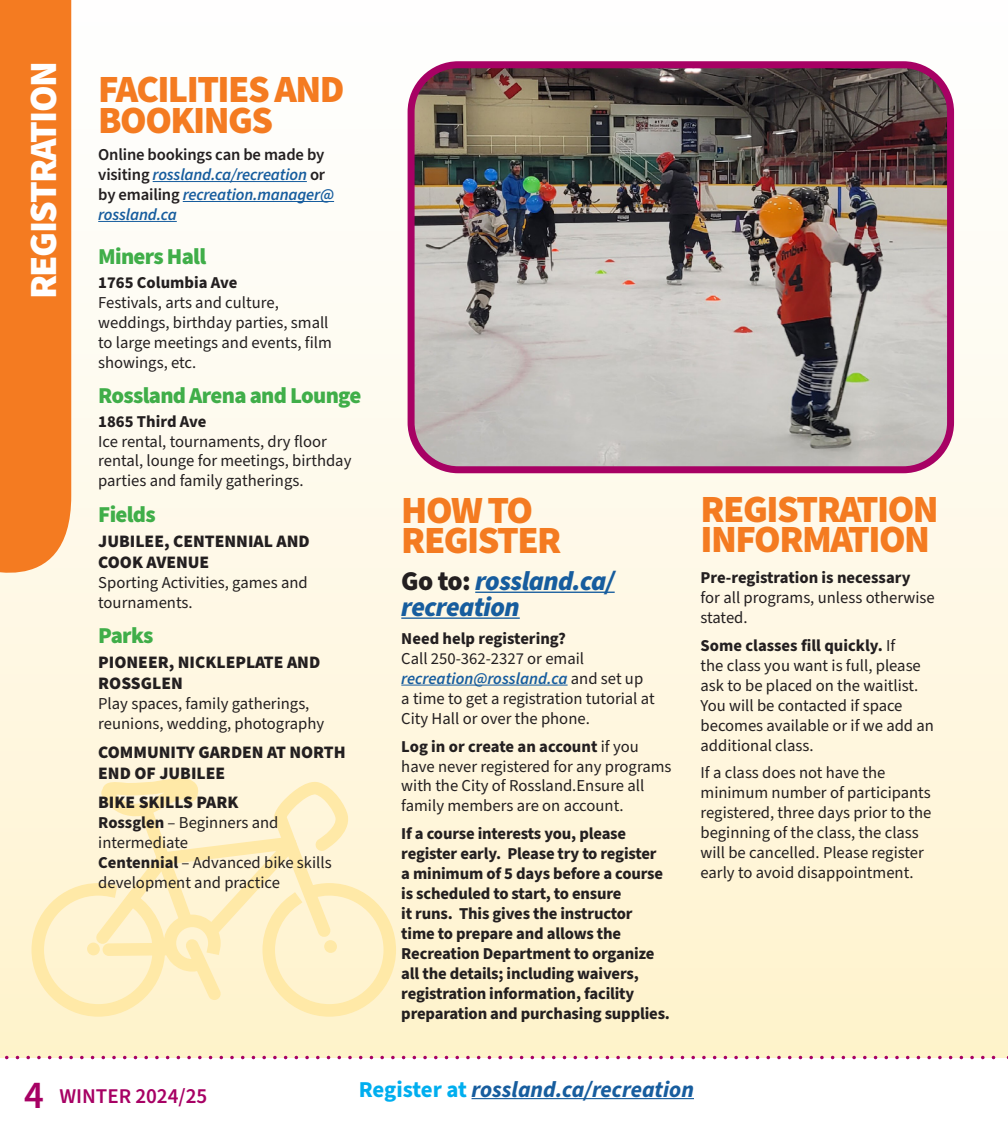
<style>
.page{position:relative;width:1008px;height:1134px;background:#fff}
.page>*{position:absolute;margin:0;border:0;box-sizing:border-box;transform-origin:0 0}
.HEAD_level_2{font:900 38.5px/30.1px "Source Sans Pro";letter-spacing:-.04em;color:#f47b21}
.HEAD_level_1{font:900 38.5px "Source Sans Pro";letter-spacing:-.04em;color:#fff}
.Body_sans{font:italic 900 27.12px/25.9px "Source Sans Pro";letter-spacing:-.02em;color:#175d9e}
.HEAD_level_3{font:900 22.75px "Source Sans Pro";letter-spacing:-.03em;color:#40ae49}
.t1{font:italic 700 22.75px "Source Sans Pro";color:#175d9e}
.t2{font:600 21px "Source Sans Pro";color:#a70164}
.HEAD_level_4{font:900 17.5px/21px "Source Sans Pro";color:#231f20}
.Body_sans-2{font:16.62px/19.9px "Source Sans Pro";color:#231f20}
.Body_sans-3{font:700 16.62px/19.9px "Source Sans Pro";letter-spacing:-.01em;color:#231f20}
.Body_sans-4{font:italic 600 16.62px/19.9px "Source Sans Pro";letter-spacing:-.01em;color:#175d9e}
.s1{font-style:normal;color:#231f20}
.s2{font-weight:700}
.s3{font-weight:600;font-style:italic;color:#175d9e}
.s4{font-size:38.5px}
.s5{font-style:normal;color:#00aeef}
</style>
<div class="page">
<div style="left:0;top:0;width:1007px;height:1058px;background:linear-gradient(to bottom,#feffff,#fff3ce)"></div>
<hr style="left:472px;top:1098px;width:222px;height:1px;background:#175d9e">
<svg style="left:0;top:0;width:71px;height:606px;background:#f4842f"></svg>
<svg style="left:0;top:1056px;width:1008px;height:3px"></svg>
<svg style="left:32px;top:776px;width:364px;height:241px;background:#fef1c9"></svg>
<hr style="left:475px;top:592px;width:140px;height:1px;background:#175d9e">
<hr style="left:401px;top:617px;width:119px;height:2px;background:#175d9e">
<hr style="left:401px;top:685px;width:167px;height:1px;background:#175d9e">
<hr style="left:153px;top:181px;width:154px;height:1px;background:#175d9e">
<hr style="left:183px;top:201px;width:151px;height:1px;background:#175d9e">
<hr style="left:98px;top:221px;width:79px;height:1px;background:#175d9e">
<img style="left:411px;top:65px;width:540px;height:405px">
<div style="left:408px;top:61px;width:546px;height:412px;border:7px solid #a70164;border-radius:47px"></div>
<p class="HEAD_level_1" style="left:17px;top:299px;width:240px;rotate:-90deg">REGISTRATION</p>
<p class="HEAD_level_2" style="left:98px;top:75px;width:248px">FACILITIES AND<br>BOOKINGS</p>
<p class="Body_sans-4" style="left:98px;top:145px;width:237px"><span class="s1">Online bookings can be made by visiting</span> rossland.ca/recreation <span class="s1">or by emailing</span> recreation.manager@ rossland.ca</p>
<p class="HEAD_level_3" style="left:98px;top:241px;width:109px">Miners Hall</p>
<p class="Body_sans-3" style="left:98px;top:273px;width:141px">1765 Columbia Ave</p>
<p class="Body_sans-2" style="left:98px;top:293px;width:235px">Festivals, arts and culture, weddings, birthday parties, small to large meetings and events, film showings, etc.</p>
<p class="HEAD_level_3" style="left:98px;top:380px;width:265px">Rossland Arena and Lounge</p>
<p class="Body_sans-3" style="left:98px;top:411px;width:110px">1865 Third Ave</p>
<p class="Body_sans-2" style="left:98px;top:432px;width:255px">Ice rental, tournaments, dry floor rental, lounge for meetings, birthday parties and family gatherings.</p>
<p class="HEAD_level_3" style="left:98px;top:499px;width:59px">Fields</p>
<p class="HEAD_level_4" style="left:98px;top:531px;width:213px">JUBILEE, CENTENNIAL AND</p>
<p class="HEAD_level_4" style="left:98px;top:552px;width:113px">COOK AVENUE</p>
<p class="Body_sans-2" style="left:98px;top:573px;width:211px">Sporting Activities, games and tournaments.</p>
<p class="HEAD_level_3" style="left:98px;top:620px;width:57px">Parks</p>
<p class="HEAD_level_4" style="left:98px;top:652px;width:224px">PIONEER, NICKLEPLATE AND</p>
<p class="HEAD_level_4" style="left:98px;top:673px;width:86px">ROSSGLEN</p>
<p class="Body_sans-2" style="left:98px;top:694px;width:227px">Play spaces, family gatherings, reunions, wedding, photography</p>
<p class="HEAD_level_4" style="left:98px;top:742px;width:249px">COMMUNITY GARDEN AT NORTH<br>END OF JUBILEE</p>
<p class="HEAD_level_4" style="left:98px;top:792px;width:142px">BIKE SKILLS PARK</p>
<p class="Body_sans-2" style="left:98px;top:813px;width:182px"><span class="s2">Rossglen</span> – Beginners and intermediate</p>
<p class="Body_sans-2" style="left:98px;top:853px;width:235px"><span class="s2">Centennial</span> – Advanced bike skills development and practice</p>
<p class="HEAD_level_2" style="left:401px;top:496px;width:162px">HOW TO<br>REGISTER</p>
<p class="Body_sans" style="left:401px;top:569px;width:215px"><span class="s1">Go to:</span> rossland.ca/ recreation</p>
<p class="Body_sans-2" style="left:401px;top:629px;width:255px"><span class="s2">Need help registering?<br></span>Call 250-362-2327 or email <span class="s3">recreation@rossland.ca</span> and set up a time to get a registration tutorial at<br>City Hall or over the phone.</p>
<p class="Body_sans-2" style="left:401px;top:737px;width:272px"><span class="s2">Log in or create an account</span> if you have never registered for any programs with the City of Rossland.Ensure all family members are on account.</p>
<p class="Body_sans-3" style="left:401px;top:824px;width:270px">If a course interests you, please register early. Please try to register<br>a minimum of 5 days before a course is scheduled to start, to ensure<br>it runs. This gives the instructor time to prepare and allows the Recreation Department to organize all the details; including waivers, registration information, facility preparation and purchasing supplies.</p>
<p class="HEAD_level_2" style="left:701px;top:495px;width:240px">REGISTRATION<br>INFORMATION</p>
<p class="Body_sans-2" style="left:701px;top:568px;width:236px"><span class="s2">Pre-registration is necessary<br></span>for all programs, unless otherwise stated.</p>
<p class="Body_sans-2" style="left:701px;top:636px;width:235px"><span class="s2">Some classes fill quickly.</span> If<br>the class you want is full, please ask to be placed on the waitlist.<br>You will be contacted if space becomes available or if we add an additional class.</p>
<p class="Body_sans-2" style="left:701px;top:764px;width:232px">If a class does not have the minimum number of participants registered, three days prior to the beginning of the class, the class will be cancelled. Please register early to avoid disappointment.</p>
<p class="t2" style="left:24px;top:1082px;width:185px"><span class="s4">4</span> WINTER 2024/25</p>
<h3 class="t1" style="left:359px;top:1074px;width:337px"><span class="s5">Register at</span> rossland.ca/recreation</h3>
</div>
